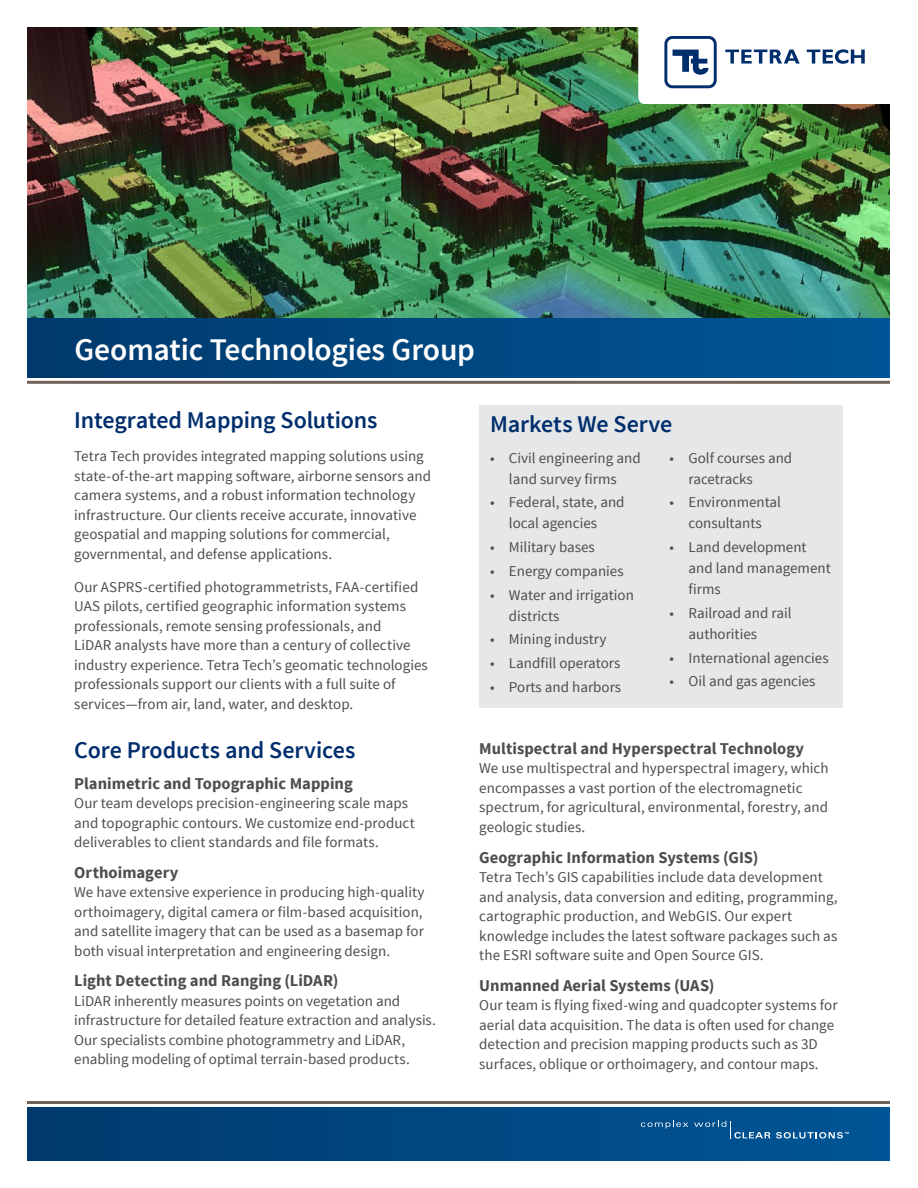
<style>
.page{position:relative;width:918px;height:1188px;background:#fff}
.page>*{position:absolute;margin:0;border:0;box-sizing:border-box;transform-origin:0 0}
.t1{font:600 31.5px "Source Sans Pro";letter-spacing:-.01em;color:#fff}
.t2{font:600 24px "Source Sans Pro";letter-spacing:-.005em;color:#002e6d}
.t3{font:700 16.5px "Source Sans Pro";color:#4d4d4f}
.t4{font:15px/19.5px "Source Sans Pro";color:#4d4d4f}
</style>
<div class="page">
<svg style="left:27px;top:1107px;width:863px;height:54px;background:#004780"></svg>
<hr style="left:27px;top:1102px;width:288px;height:2px;background:#706259">
<hr style="left:315px;top:1102px;width:288px;height:2px;background:#706259">
<hr style="left:603px;top:1102px;width:288px;height:2px;background:#706259">
<svg style="left:641px;top:1121px;width:47px;height:8px"></svg>
<svg style="left:694px;top:1121px;width:76px;height:18px"></svg>
<svg style="left:776px;top:1132px;width:73px;height:7px"></svg>
<div style="left:480px;top:405px;width:363px;height:302px;background:#e6e7e8"></div>
<img style="left:27px;top:27px;width:863px;height:292px">
<div style="left:27px;top:319px;width:864px;height:59px;background:linear-gradient(to right,#003a6d,#005696)"></div>
<svg style="left:638px;top:27px;width:252px;height:77px"></svg>
<hr style="left:27px;top:381px;width:864px;height:3px;background:#706259">
<h1 class="t1" style="left:75px;top:330px;width:402px">Geomatic Technologies Group</h1>
<h2 class="t2" style="left:74px;top:405px;width:305px">Integrated Mapping Solutions</h2>
<p class="t4" style="left:74px;top:447px;width:358px">Tetra Tech provides integrated mapping solutions using state-of-the-art mapping software, airborne sensors and camera systems, and a robust information technology infrastructure. Our clients receive accurate, innovative geospatial and mapping solutions for commercial, governmental, and defense applications.</p>
<p class="t4" style="left:74px;top:577px;width:355px">Our ASPRS-certified photogrammetrists, FAA-certified UAS pilots, certified geographic information systems professionals, remote sensing professionals, and<br>LiDAR analysts have more than a century of collective industry experience. Tetra Tech’s geomatic technologies professionals support our clients with a full suite of services—from air, land, water, and desktop.</p>
<h2 class="t2" style="left:74px;top:735px;width:283px">Core Products and Services</h2>
<p class="t3" style="left:74px;top:772px;width:280px">Planimetric and Topographic Mapping</p>
<p class="t4" style="left:74px;top:794px;width:342px">Our team develops precision-engineering scale maps and topographic contours. We customize end-product deliverables to client standards and file formats.</p>
<p class="t3" style="left:74px;top:862px;width:106px">Orthoimagery</p>
<p class="t4" style="left:74px;top:883px;width:352px">We have extensive experience in producing high-quality orthoimagery, digital camera or film-based acquisition, and satellite imagery that can be used as a basemap for both visual interpretation and engineering design.</p>
<p class="t3" style="left:74px;top:970px;width:266px">Light Detecting and Ranging (LiDAR)</p>
<p class="t4" style="left:74px;top:991px;width:363px">LiDAR inherently measures points on vegetation and infrastructure for detailed feature extraction and analysis.<br>Our specialists combine photogrammetry and LiDAR, enabling modeling of optimal terrain-based products.</p>
<h2 class="t2" style="left:490px;top:409px;width:184px">Markets We Serve</h2>
<p class="t4" style="left:490px;top:448px;width:152px;line-height:21px;text-align:center">• Civil engineering and land survey firms</p>
<p class="t4" style="left:490px;top:492px;width:136px;line-height:21px;text-align:center">• Federal, state, and local agencies</p>
<p class="t4" style="left:490px;top:538px;width:106px">• Military bases</p>
<p class="t4" style="left:490px;top:561px;width:135px">• Energy companies</p>
<p class="t4" style="left:509px;top:584px;width:126px;line-height:21px;text-indent:-19px">• Water and irrigation districts</p>
<p class="t4" style="left:490px;top:630px;width:118px">• Mining industry</p>
<p class="t4" style="left:490px;top:653px;width:132px">• Landfill operators</p>
<p class="t4" style="left:490px;top:677px;width:132px">• Ports and harbors</p>
<p class="t4" style="left:689px;top:448px;width:105px;line-height:21px;text-indent:-19px">• Golf courses and racetracks</p>
<p class="t4" style="left:670px;top:492px;width:113px;line-height:21px;text-align:center">• Environmental consultants</p>
<p class="t4" style="left:689px;top:537px;width:144px;line-height:21px;text-indent:-19px">• Land development and land management firms</p>
<p class="t4" style="left:689px;top:603px;width:105px;line-height:21px;text-indent:-19px">• Railroad and rail authorities</p>
<p class="t4" style="left:670px;top:648px;width:161px">• International agencies</p>
<p class="t4" style="left:670px;top:672px;width:147px">• Oil and gas agencies</p>
<p class="t3" style="left:479px;top:738px;width:326px">Multispectral and Hyperspectral Technology</p>
<p class="t4" style="left:479px;top:759px;width:351px">We use multispectral and hyperspectral imagery, which encompasses a vast portion of the electromagnetic spectrum, for agricultural, environmental, forestry, and geologic studies.</p>
<p class="t3" style="left:479px;top:847px;width:281px">Geographic Information Systems (GIS)</p>
<p class="t4" style="left:479px;top:868px;width:360px">Tetra Tech’s GIS capabilities include data development and analysis, data conversion and editing, programming, cartographic production, and WebGIS. Our expert knowledge includes the latest software packages such as the ESRI software suite and Open Source GIS.</p>
<p class="t3" style="left:479px;top:975px;width:237px">Unmanned Aerial Systems (UAS)</p>
<p class="t4" style="left:479px;top:996px;width:360px">Our team is flying fixed-wing and quadcopter systems for aerial data acquisition. The data is often used for change detection and precision mapping products such as 3D surfaces, oblique or orthoimagery, and contour maps.</p>
</div>
